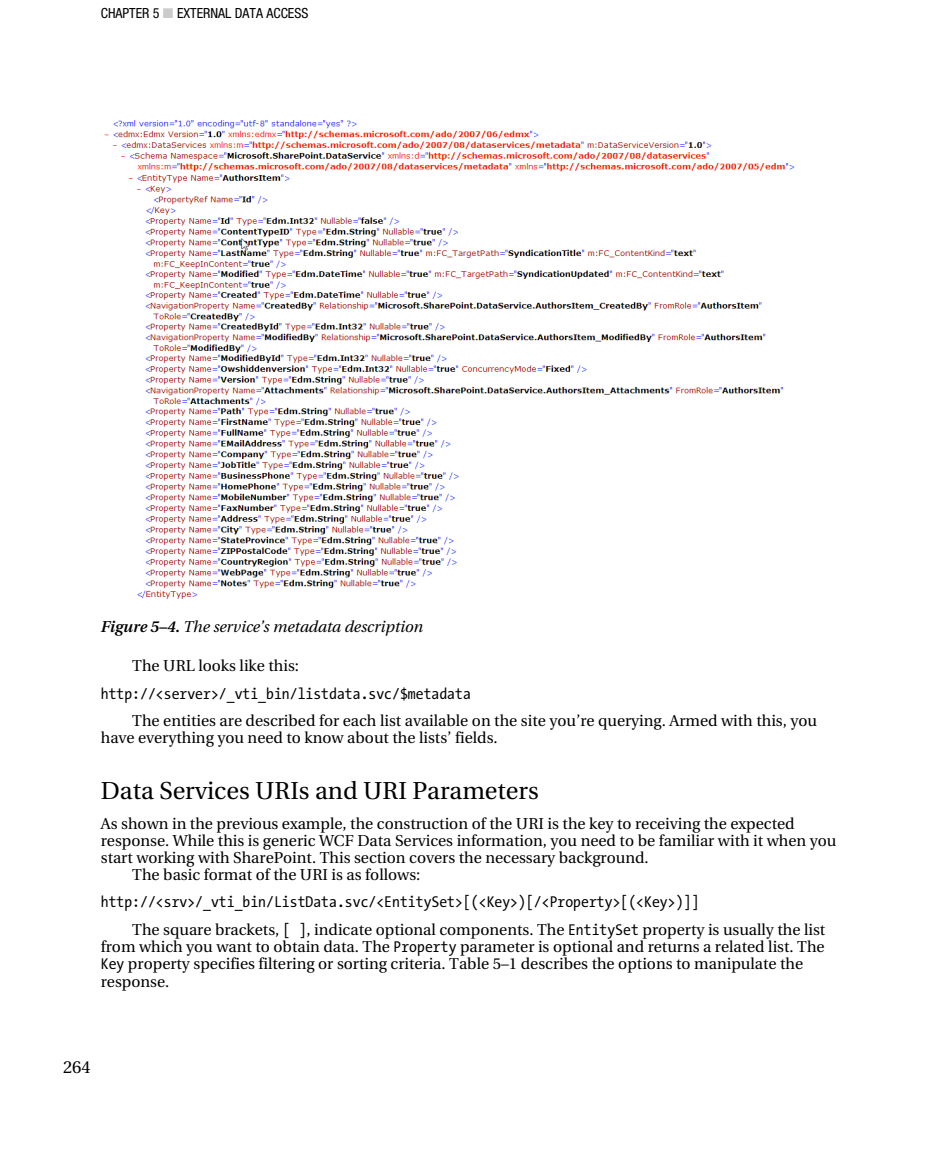
<style>
.page{position:relative;width:945px;height:1166px;background:#fff}
.page>*{position:absolute;margin:0;border:0;box-sizing:border-box;transform-origin:0 0}
.t1{font:24.5px "Utopia";color:#000}
.t2{font:17.5px "Utopia";color:#000}
.t3{font:15.75px/17.2px "Utopia";color:#000}
.t4{font:15.75px/27.7px "The Sans Mono Condensed";color:#000}
.t5{font:italic 15.75px "Utopia";color:#000}
.t6{font:condensed 14px "Helvetica Neue";color:#000}
.s1{color:#cbcbcb}
.s2{font-weight:600}
.s3{font-family:"Utopia"}
.s4{font-family:"The Sans Mono Condensed"}
</style>
<div class="page">
<img style="left:104px;top:120px;width:691px;height:479px">
<p class="t6" style="left:101px;top:8px;width:209px">CHAPTER 5 <span class="s1">■</span> EXTERNAL DATA ACCESS</p>
<p class="t5" style="left:101px;top:620px;width:324px"><span class="s2">Figure 5–4.</span> The service’s metadata description</p>
<p class="t3" style="left:132px;top:659px;width:168px">The URL looks like this:</p>
<p class="t4" style="left:101px;top:681px;width:372px">http://&lt;server&gt;/_vti_bin/listdata.svc/$metadata</p>
<p class="t3" style="left:132px;top:713px;width:686px">The entities are described for each list available on the site you’re querying. Armed with this, you</p>
<p class="t3" style="left:101px;top:731px;width:398px">have everything you need to know about the lists’ fields.</p>
<p class="t1" style="left:101px;top:781px;width:439px">Data Services URIs and URI Parameters</p>
<p class="t3" style="left:101px;top:816px;width:695px">As shown in the previous example, the construction of the URI is the key to receiving the expected</p>
<p class="t3" style="left:101px;top:833px;width:737px">response. While this is generic WCF Data Services information, you need to be familiar with it when you</p>
<p class="t3" style="left:101px;top:850px;width:549px">start working with SharePoint. This section covers the necessary background.</p>
<p class="t3" style="left:132px;top:867px;width:290px">The basic format of the URI is as follows:</p>
<p class="t4" style="left:132px;top:890px;width:695px;text-indent:-32px">http://&lt;srv&gt;/_vti_bin/ListData.svc/&lt;EntitySet&gt;[(&lt;Key&gt;)[/&lt;Property&gt;[(&lt;Key&gt;)]]<br><span class="s3">The square brackets,</span> [ ]<span class="s3">, indicate optional components. The</span> EntitySet <span class="s3">property is usually the list</span></p>
<p class="t3" style="left:101px;top:939px;width:725px">from which you want to obtain data. The <span class="s4">Property</span> parameter is optional and returns a related list. The<br><span class="s4">Key</span> property specifies filtering or sorting criteria. Table 5–1 describes the options to manipulate the response.</p>
<p class="t2" style="left:63px;top:1060px;width:29px">264</p>
</div>
